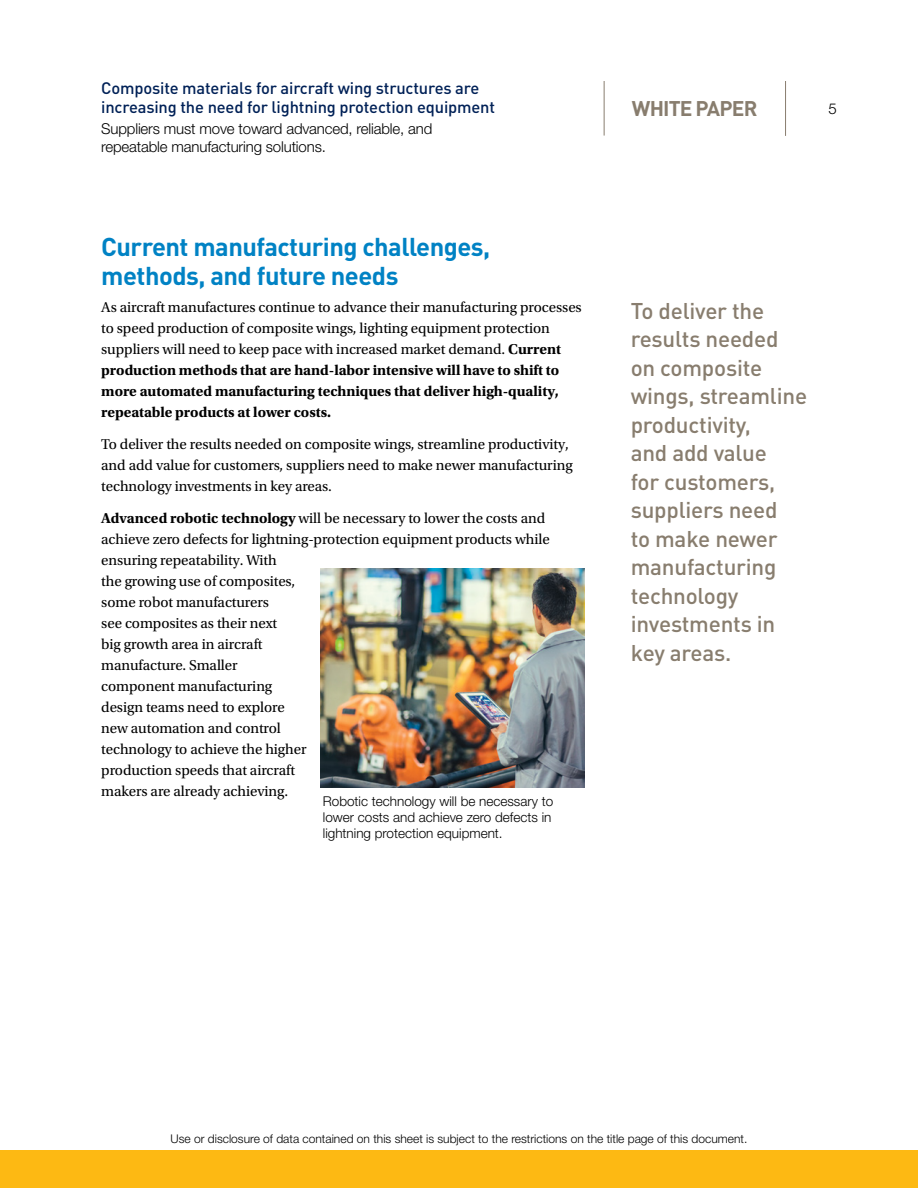
<style>
.page{position:relative;width:918px;height:1188px;background:#fff}
.page>*{position:absolute;margin:0;border:0;box-sizing:border-box;transform-origin:0 0}
.t1{font:700 25.5px/28.5px "DINOT";letter-spacing:-.02em;color:#0082c4}
.t2{font:500 22.5px/28.5px "DINOT";letter-spacing:-.01em;color:#887d6e}
.t3{font:700 21px "DINOT";letter-spacing:-.04em;color:#887d6e}
.t4{font:500 16.5px/19.5px "DINOT";letter-spacing:-.01em;color:#002157}
.t5{font:15px/21px "Utopia Std";letter-spacing:-.005em;color:#000}
.t6{font:300 15px/18px "Helvetica Neue LT Std";letter-spacing:-.01em;color:#000}
.t7{font:300 13.5px/16.2px "Helvetica Neue LT Std";color:#000}
.t8{font:300 12px "Helvetica Neue LT Std";color:#000}
.s1{font-weight:700}
</style>
<div class="page">
<div style="left:0;top:1150px;width:918px;height:38px;background:#fdb913"></div>
<hr style="left:604px;top:81px;width:1px;height:55px;background:#887d6e">
<hr style="left:785px;top:81px;width:1px;height:55px;background:#887d6e">
<img style="left:321px;top:568px;width:264px;height:219px">
<p class="t4" style="left:101px;top:77px;width:395px">Composite materials for aircraft wing structures are increasing the need for lightning protection equipment</p>
<p class="t6" style="left:101px;top:119px;width:333px">Suppliers must move toward advanced, reliable, and repeatable manufacturing solutions.</p>
<h1 class="t1" style="left:101px;top:232px;width:391px">Current manufacturing challenges, methods, and future needs</h1>
<p class="t5" style="left:101px;top:297px;width:482px">As aircraft manufactures continue to advance their manufacturing processes to speed production of composite wings, lighting equipment protection suppliers will need to keep pace with increased market demand. <span class="s1">Current production methods that are hand-labor intensive will have to shift to more automated manufacturing techniques that deliver high-quality, repeatable products at lower costs.</span></p>
<p class="t5" style="left:101px;top:434px;width:473px">To deliver the results needed on composite wings, streamline productivity, and add value for customers, suppliers need to make newer manufacturing technology investments in key areas.</p>
<p class="t5" style="left:101px;top:508px;width:450px"><span class="s1">Advanced robotic technology</span> will be necessary to lower the costs and achieve zero defects for lightning-protection equipment products while ensuring repeatability. With<br>the growing use of composites,<br>some robot manufacturers<br>see composites as their next<br>big growth area in aircraft<br>manufacture. Smaller<br>component manufacturing<br>design teams need to explore<br>new automation and control<br>technology to achieve the higher<br>production speeds that aircraft<br>makers are already achieving.</p>
<p class="t7" style="left:323px;top:793px;width:232px">Robotic technology will be necessary to lower costs and achieve zero defects in lightning protection equipment.</p>
<h3 class="t3" style="left:632px;top:95px;width:127px">WHITE PAPER</h3>
<p class="t6" style="left:829px;top:99px;width:10px">5</p>
<h2 class="t2" style="left:631px;top:295px;width:178px">To deliver the results needed on composite wings, streamline productivity,<br>and add value<br>for customers, suppliers need<br>to make newer manufacturing technology investments in key areas.</h2>
<p class="t8" style="left:171px;top:1131px;width:578px">Use or disclosure of data contained on this sheet is subject to the restrictions on the title page of this document.</p>
</div>
